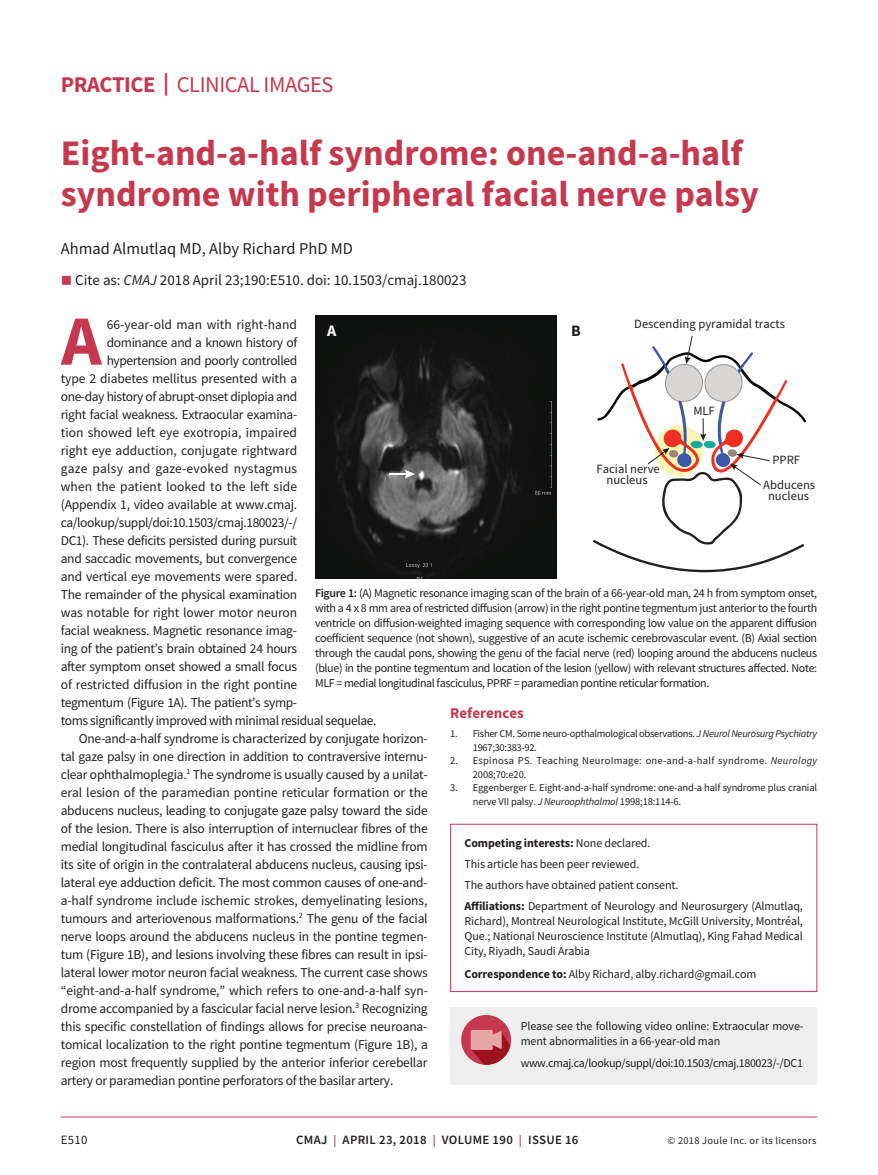
<style>
.page{position:relative;width:878px;height:1175px;background:#fff}
.page>*{position:absolute;margin:0;border:0;box-sizing:border-box;transform-origin:0 0}
.t1{font:700 70.65px "Source Sans Pro";color:#c5384e}
.t2{font:700 36px/40.5px "Source Sans Pro";color:#c5384e}
.t3{font:22.5px "Source Sans Pro";letter-spacing:-.02em;color:#c5384e}
.t4{font:16.5px "Source Sans Pro";color:#231f20}
.t5{font:700 15.9px "Source Sans Pro";color:#fff}
.t6{font:700 15.9px "Source Sans Pro";color:#231f20}
.t7{font:15px "Source Sans Pro";color:#231f20}
.t8{font:700 15px "Source Sans Pro";color:#c5384e}
.t9{font:13.5px "Source Sans Pro";letter-spacing:-.02em;color:#231f20}
.t10{font:13.5px "Source Sans Pro";letter-spacing:.005em;color:#231f20}
.t11{font:13.5px "Source Sans Pro";color:#231f20}
.t12{font:13.5px "Source Sans Pro";letter-spacing:.015em;color:#231f20}
.t13{font:600 12.75px "Source Sans Pro";letter-spacing:.025em;color:#231f20}
.t14{font:12.75px "Source Sans Pro";color:#231f20}
.t15{font:12.6px/10.9px "Source Sans Pro";color:#231f20;text-align:center}
.t16{font:12px/15px "Source Sans Pro";letter-spacing:-.01em;color:#231f20;text-align:justify}
.t17{font:12px "Source Sans Pro";letter-spacing:-.03em;color:#231f20}
.t18{font:10.5px/13.5px "Source Sans Pro";letter-spacing:-.015em;color:#231f20}
.t19{font:10.5px/13.5px "Source Sans Pro";letter-spacing:.025em;color:#231f20}
.s1{font-weight:700}
.s2{color:#c5384e}
.s3{font-style:italic}
.s4{font-weight:600}
.s5{font-size:12px;color:#c5384e}
</style>
<div class="page">
<hr style="left:61px;top:1116px;width:756px;height:1px;background:#c5384e">
<img style="left:315px;top:316px;width:242px;height:262px">
<svg style="left:593px;top:336px;width:213px;height:236px"></svg>
<svg style="left:389px;top:469px;width:26px;height:9px"></svg>
<div style="left:450px;top:824px;width:367px;height:168px;border:1px solid #c5384e"></div>
<div style="left:450px;top:1007px;width:367px;height:77px;background:#eeeeef"></div>
<div style="left:461px;top:1015px;width:50px;height:49px;background:#c5384e;border-radius:50%"></div>
<div style="left:471px;top:1030px;width:21px;height:19px;background:#e7a7a4"></div>
<svg style="left:471px;top:1031px;width:39px;height:33px"></svg>
<h3 class="t3" style="left:61px;top:70px;width:274px"><span class="s1">PRACTICE |</span> CLINICAL IMAGES</h3>
<h2 class="t2" style="left:61px;top:132px;width:699px">Eight-and-a-half syndrome: one-and-a-half syndrome with peripheral facial nerve palsy</h2>
<p class="t4" style="left:61px;top:238px;width:294px">Ahmad Almutlaq MD, Alby Richard PhD MD</p>
<p class="t7" style="left:61px;top:270px;width:407px"><span class="s2">■</span> Cite as: <span class="s3">CMAJ</span> 2018 April 23;190:E510. doi: 10.1503/cmaj.180023</p>
<h1 class="t1" style="left:61px;top:293px;width:42px">A</h1>
<p class="t10" style="left:107px;top:315px;width:192px">66-year-old man with right-hand</p>
<p class="t15" style="left:634px;top:319px;width:152px">Descending pyramidal tracts</p>
<p class="t5" style="left:327px;top:320px;width:11px">A</p>
<p class="t6" style="left:571px;top:320px;width:11px">B</p>
<p class="t9" style="left:107px;top:333px;width:192px">dominance and a known history of</p>
<p class="t9" style="left:107px;top:351px;width:192px">hypertension and poorly controlled</p>
<p class="t9" style="left:61px;top:369px;width:238px">type 2 diabetes mellitus presented with a</p>
<p class="t9" style="left:61px;top:387px;width:238px">one-day history of abrupt-onset diplopia and</p>
<p class="t9" style="left:61px;top:405px;width:238px">right facial weakness. Extraocular examina-</p>
<p class="t10" style="left:61px;top:423px;width:238px">tion showed left eye exotropia, impaired</p>
<p class="t11" style="left:61px;top:441px;width:238px">right eye adduction, conjugate rightward</p>
<p class="t12" style="left:61px;top:459px;width:238px">gaze palsy and gaze-evoked nystagmus</p>
<p class="t10" style="left:61px;top:477px;width:238px">when the patient looked to the left side</p>
<p class="t9" style="left:61px;top:495px;width:238px">(Appendix 1, video available at www.cmaj.</p>
<p class="t9" style="left:61px;top:513px;width:238px">ca/lookup/suppl/doi:10.1503/cmaj.180023/-/</p>
<p class="t9" style="left:61px;top:531px;width:238px">DC1). These deficits persisted during pursuit</p>
<p class="t9" style="left:61px;top:549px;width:238px">and saccadic movements, but convergence</p>
<p class="t9" style="left:61px;top:567px;width:238px">and vertical eye movements were spared.</p>
<p class="t9" style="left:61px;top:585px;width:238px">The remainder of the physical examination</p>
<p class="t9" style="left:61px;top:603px;width:238px">was notable for right lower motor neuron</p>
<p class="t9" style="left:61px;top:621px;width:238px">facial weakness. Magnetic resonance imag-</p>
<p class="t9" style="left:61px;top:639px;width:238px">ing of the patient’s brain obtained 24 hours</p>
<p class="t9" style="left:61px;top:657px;width:238px">after symptom onset showed a small focus</p>
<p class="t9" style="left:61px;top:675px;width:238px">of restricted diffusion in the right pontine</p>
<p class="t9" style="left:61px;top:693px;width:238px">tegmentum (Figure 1A). The patient’s symp-</p>
<p class="t9" style="left:61px;top:711px;width:317px">toms significantly improved with minimal residual sequelae.</p>
<p class="t9" style="left:79px;top:729px;width:350px">One-and-a-half syndrome is characterized by conjugate horizon-</p>
<p class="t9" style="left:61px;top:747px;width:368px">tal gaze palsy in one direction in addition to contraversive internu-</p>
<p class="t9" style="left:61px;top:765px;width:368px">clear ophthalmoplegia.<sup>1</sup> The syndrome is usually caused by a unilat-</p>
<p class="t9" style="left:61px;top:783px;width:368px">eral lesion of the paramedian pontine reticular formation or the</p>
<p class="t9" style="left:61px;top:801px;width:368px">abducens nucleus, leading to conjugate gaze palsy toward the side</p>
<p class="t9" style="left:61px;top:819px;width:368px">of the lesion. There is also interruption of internuclear fibres of the</p>
<p class="t9" style="left:61px;top:837px;width:368px">medial longitudinal fasciculus after it has crossed the midline from</p>
<p class="t9" style="left:61px;top:855px;width:368px">its site of origin in the contralateral abducens nucleus, causing ipsi-</p>
<p class="t9" style="left:61px;top:873px;width:368px">lateral eye adduction deficit. The most common causes of one-and-</p>
<p class="t9" style="left:61px;top:891px;width:368px">a-half syndrome include ischemic strokes, demyelinating lesions,</p>
<p class="t9" style="left:61px;top:909px;width:368px">tumours and arteriovenous malformations.<sup>2</sup> The genu of the facial</p>
<p class="t9" style="left:61px;top:927px;width:368px">nerve loops around the abducens nucleus in the pontine tegmen-</p>
<p class="t9" style="left:61px;top:945px;width:368px">tum (Figure 1B), and lesions involving these fibres can result in ipsi-</p>
<p class="t9" style="left:61px;top:963px;width:368px">lateral lower motor neuron facial weakness. The current case shows</p>
<p class="t9" style="left:61px;top:981px;width:368px">“eight-and-a-half syndrome,” which refers to one-and-a-half syn-</p>
<p class="t9" style="left:61px;top:999px;width:368px">drome accompanied by a fascicular facial nerve lesion.<sup>3</sup> Recognizing</p>
<p class="t9" style="left:61px;top:1017px;width:368px">this specific constellation of findings allows for precise neuroana-</p>
<p class="t9" style="left:61px;top:1035px;width:369px">tomical localization to the right pontine tegmentum (Figure 1B), a</p>
<p class="t9" style="left:61px;top:1053px;width:368px">region most frequently supplied by the anterior inferior cerebellar</p>
<p class="t9" style="left:61px;top:1071px;width:334px">artery or paramedian pontine perforators of the basilar artery.</p>
<p class="t15" style="left:693px;top:405px;width:23px">MLF</p>
<p class="t15" style="left:772px;top:455px;width:29px">PPRF</p>
<p class="t15" style="left:596px;top:463px;width:65px">Facial nerve nucleus</p>
<p class="t15" style="left:763px;top:479px;width:53px">Abducens nucleus</p>
<p class="t16" style="left:315px;top:585px;width:503px"><span class="s4">Figure 1:</span> (A) Magnetic resonance imaging scan of the brain of a 66-year-old man, 24 h from symptom onset, with a 4 x 8 mm area of restricted diffusion (arrow) in the right pontine tegmentum just anterior to the fourth ventricle on diffusion-weighted imaging sequence with corresponding low value on the apparent diffusion coefficient sequence (not shown), suggestive of an acute ischemic cerebrovascular event. (B) Axial section through the caudal pons, showing the genu of the facial nerve (red) looping around the abducens nucleus (blue) in the pontine tegmentum and location of the lesion (yellow) with relevant structures affected. Note:<br>MLF = medial longitudinal fasciculus, PPRF = paramedian pontine reticular formation.</p>
<p class="t8" style="left:450px;top:702px;width:75px">References</p>
<p class="t18" style="left:473px;top:727px;width:346px;text-indent:-23px">1. Fisher CM. Some neuro-opthalmological observations. <span class="s3">J Neurol Neurosurg Psychiatry<br></span>1967;30:383-92.</p>
<p class="t19" style="left:473px;top:754px;width:346px;text-indent:-23px">2. Espinosa PS. Teaching NeuroImage: one-and-a-half syndrome. <span class="s3">Neurology<br></span>2008;70:e20.</p>
<p class="t18" style="left:473px;top:781px;width:346px;text-indent:-23px">3. Eggenberger E. Eight-and-a-half syndrome: one-and-a half syndrome plus cranial nerve VII palsy. <span class="s3">J Neuroophthalmol</span> 1998;18:114-6.</p>
<p class="t16" style="left:464px;top:832px;width:340px;line-height:21px;text-align:left"><span class="s1">Competing interests:</span> None declared.<br>This article has been peer reviewed.<br>The authors have obtained patient consent.<br><span class="s1">Affiliations:</span> Department of Neurology and Neurosurgery (Almutlaq,</p>
<p class="t16" style="left:464px;top:913px;width:340px">Richard), Montreal Neurological Institute, McGill University, Montréal, Que.; National Neuroscience Institute (Almutlaq), King Fahad Medical City, Riyadh, Saudi Arabia</p>
<p class="t16" style="left:464px;top:966px;width:293px"><span class="s1">Correspondence to:</span> Alby Richard, alby.richard@gmail.com</p>
<p class="t16" style="left:520px;top:1018px;width:284px">Please see the following video online: Extraocular move&shy;ment abnormalities in a 66-year-old man</p>
<p class="t17" style="left:520px;top:1055px;width:284px">www.cmaj.ca/lookup/suppl/doi:10.1503/cmaj.180023/-/DC1</p>
<p class="t14" style="left:61px;top:1132px;width:28px">E510</p>
<p class="t13" style="left:296px;top:1131px;width:284px">CMAJ <span class="s5">|</span> APRIL 23, 2018 <span class="s5">|</span> VOLUME 190 <span class="s5">|</span> ISSUE 16</p>
<p class="t19" style="left:667px;top:1134px;width:150px">© 2018 Joule Inc. or its licensors</p>
</div>
